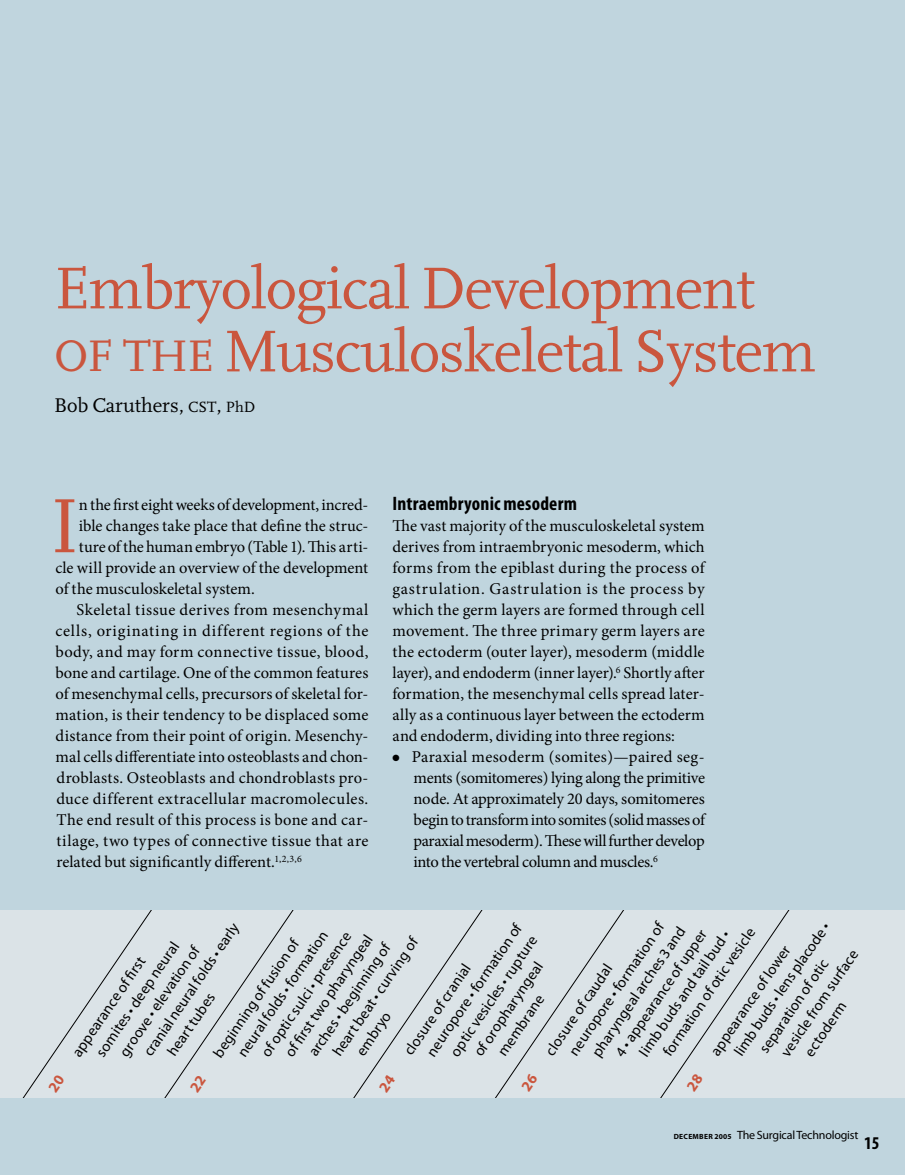
<style>
.page{position:relative;width:905px;height:1175px;background:#fff}
.page>*{position:absolute;margin:0;border:0;box-sizing:border-box;transform-origin:0 0}
.t1{font:80.1px "Scala";color:#ca563e}
.t2{font:61.5px/63px "Scala";letter-spacing:-.02em;color:#ca563e}
.t3{font:20.7px "Scala";color:#000}
.t4{font:700 condensed 19.5px "Myriad Pro";letter-spacing:.01em;color:#000}
.t5{font:700 condensed 18px "Myriad Pro";color:#000}
.t6{font:16.5px/21px "Minion Pro";letter-spacing:.005em;color:#000;text-align:justify}
.t7{font:16.5px "Minion Pro";letter-spacing:.025em;color:#000}
.t8{font:16.5px "Minion Pro";letter-spacing:-.015em;color:#000}
.t9{font:16.5px "Minion Pro";letter-spacing:.04em;color:#000}
.t10{font:15px "Myriad Pro";color:#000}
.t11{font:12px "Myriad Pro";letter-spacing:-.015em;color:#000}
.t12{font:700 7.5px "Myriad Pro";color:#000}
.s1{font-size:46.2px}
.s2{font-size:15.45px}
.s3{font-weight:700;font-size:7.5px}
</style>
<div class="page">
<div style="left:0;top:0;width:904px;height:1174px;background:#c0d5de"></div>
<div style="left:0;top:909px;width:904px;height:189px;background:#dbe3e7"></div>
<svg style="left:17px;top:909px;width:281px;height:189px"></svg>
<svg style="left:347px;top:909px;width:282px;height:189px"></svg>
<svg style="left:655px;top:909px;width:140px;height:189px"></svg>
<h2 class="t2" style="left:54px;top:258px;width:763px">Embryological Development<br><span class="s1">OF THE</span> Musculoskeletal System</h2>
<p class="t3" style="left:54px;top:393px;width:203px">Bob Caruthers, <span class="s2">CST</span>, <span class="s2">P</span><span class="s2">h</span><span class="s2">D</span></p>
<h1 class="t1" style="left:50px;top:482px;width:31px">I</h1>
<p class="t8" style="left:79px;top:494px;width:291px">n the first eight weeks of development, incred-</p>
<p class="t6" style="left:79px;top:515px;width:291px">ible changes take place that define the struc-</p>
<p class="t8" style="left:79px;top:536px;width:291px">ture of the human embryo (Table 1). This arti-</p>
<p class="t6" style="left:56px;top:557px;width:314px">cle will provide an overview of the development</p>
<p class="t6" style="left:56px;top:578px;width:201px">of the musculoskeletal system.</p>
<p class="t7" style="left:76px;top:599px;width:293px">Skeletal tissue derives from mesenchymal</p>
<p class="t9" style="left:56px;top:620px;width:314px">cells, originating in different regions of the</p>
<p class="t6" style="left:56px;top:641px;width:314px">body, and may form connective tissue, blood,</p>
<p class="t6" style="left:56px;top:662px;width:314px">bone and cartilage. One of the common features</p>
<p class="t6" style="left:56px;top:683px;width:314px">of mesenchymal cells, precursors of skeletal for-</p>
<p class="t6" style="left:56px;top:704px;width:314px">mation, is their tendency to be displaced some</p>
<p class="t6" style="left:56px;top:725px;width:314px">distance from their point of origin. Mesenchy-</p>
<p class="t6" style="left:56px;top:746px;width:314px">mal cells differentiate into osteoblasts and chon-</p>
<p class="t6" style="left:56px;top:767px;width:313px">droblasts. Osteoblasts and chondroblasts pro-</p>
<p class="t7" style="left:56px;top:788px;width:313px">duce different extracellular macromolecules.</p>
<p class="t6" style="left:56px;top:809px;width:313px">The end result of this process is bone and car-</p>
<p class="t7" style="left:56px;top:830px;width:313px">tilage, two types of connective tissue that are</p>
<p class="t6" style="left:56px;top:851px;width:247px">related but significantly different.<sup>1,2,3,6</sup></p>
<p class="t4" style="left:392px;top:491px;width:186px">Intraembryonic mesoderm</p>
<p class="t6" style="left:392px;top:515px;width:314px">The vast majority of the musculoskeletal system derives from intraembryonic mesoderm, which forms from the epiblast during the process of gastrulation. Gastrulation is the process by which the germ layers are formed through cell movement. The three primary germ layers are the ectoderm (outer layer), mesoderm (middle layer), and endoderm (inner layer).<sup>6</sup> Shortly after formation, the mesenchymal cells spread later&shy;ally as a continuous layer between the ectoderm and endoderm, dividing into three regions:</p>
<p class="t6" style="left:413px;top:746px;width:293px;text-indent:-21px">● Paraxial mesoderm (somites)—paired seg&shy;ments (somitomeres) lying along the primitive node. At approximately 20 days, somitomeres begin to transform into somites (solid masses of paraxial mesoderm). These will further develop into the vertebral column and muscles.<sup>6</sup></p>
<p class="t10" style="left:565px;top:1049px;width:159px;rotate:-56deg">neuropore • formation of</p>
<p class="t10" style="left:422px;top:1050px;width:159px;rotate:-56deg">neuropore • formation of</p>
<p class="t10" style="left:139px;top:1049px;width:159px;rotate:-56deg">cranial neural folds • early</p>
<p class="t10" style="left:730px;top:1049px;width:159px;rotate:-56deg">limb buds • lens placode •</p>
<p class="t10" style="left:587px;top:1050px;width:156px;rotate:-56deg">pharyngeal arches 3 and</p>
<p class="t10" style="left:659px;top:1049px;width:153px;rotate:-56deg">formation of otic vesicle</p>
<p class="t10" style="left:611px;top:1049px;width:151px;rotate:-56deg">4 • appearance of upper</p>
<p class="t10" style="left:635px;top:1049px;width:150px;rotate:-56deg">limb buds and tail bud •</p>
<p class="t10" style="left:257px;top:1050px;width:149px;rotate:-56deg">of optic sulci • presence</p>
<p class="t10" style="left:233px;top:1050px;width:150px;rotate:-56deg">neural folds • formation</p>
<p class="t10" style="left:281px;top:1049px;width:145px;rotate:-56deg">of fi rst two pharyngeal</p>
<p class="t10" style="left:328px;top:1049px;width:141px;rotate:-56deg">heart beat • curving of</p>
<p class="t10" style="left:446px;top:1049px;width:144px;rotate:-56deg">optic vesicles • rupture</p>
<p class="t10" style="left:209px;top:1051px;width:142px;rotate:-56deg">beginning of fusion of</p>
<p class="t10" style="left:92px;top:1050px;width:137px;rotate:-56deg">somites • deep neural</p>
<p class="t10" style="left:305px;top:1049px;width:135px;rotate:-56deg">arches • beginning of</p>
<p class="t10" style="left:116px;top:1049px;width:132px;rotate:-56deg">groove • elevation of</p>
<p class="t10" style="left:706px;top:1048px;width:131px;rotate:-56deg">appearance of lower</p>
<p class="t10" style="left:776px;top:1049px;width:127px;rotate:-56deg">vesicle from surface</p>
<p class="t10" style="left:68px;top:1050px;width:120px;rotate:-56deg">appearance of fi rst</p>
<p class="t10" style="left:755px;top:1046px;width:112px;rotate:-56deg">separation of otic</p>
<p class="t10" style="left:470px;top:1049px;width:112px;rotate:-56deg">of oropharyngeal</p>
<p class="t10" style="left:400px;top:1048px;width:108px;rotate:-56deg">closure of cranial</p>
<p class="t10" style="left:541px;top:1048px;width:108px;rotate:-56deg">closure of caudal</p>
<p class="t10" style="left:163px;top:1049px;width:74px;rotate:-56deg">heart tubes</p>
<p class="t10" style="left:493px;top:1049px;width:72px;rotate:-56deg">membrane</p>
<p class="t10" style="left:800px;top:1049px;width:64px;rotate:-56deg">ectoderm</p>
<p class="t10" style="left:352px;top:1049px;width:52px;rotate:-56deg">embryo</p>
<p class="t12" style="left:673px;top:1131px;width:12px">DECEMBER</p>
<p class="t11" style="left:714px;top:1127px;width:145px"><span class="s3">2005</span> The Surgical Technologist</p>
<p class="t5" style="left:864px;top:1132px;width:17px">15</p>
</div>
